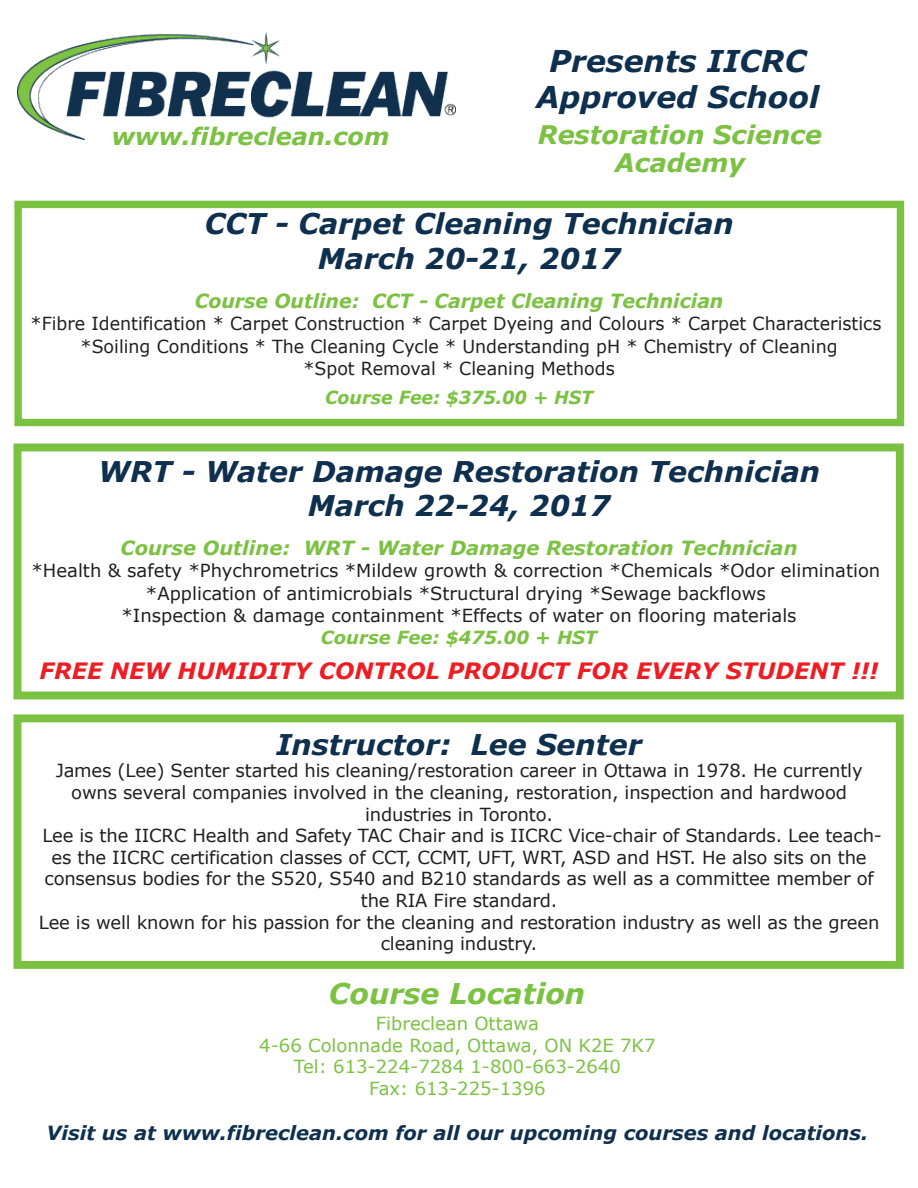
<style>
.page{position:relative;width:918px;height:1188px;background:#fff}
.page>*{position:absolute;margin:0;border:0;box-sizing:border-box;transform-origin:0 0}
.t1{font:italic 700 30px/36px "Verdana";color:#0e2f4e;text-align:center}
.t2{font:italic 700 28.5px/34.2px "Verdana";color:#0e2f4e;text-align:center}
.t3{font:italic 700 28.5px "Verdana";color:#7bc142}
.t4{font:italic 700 25.5px/28.5px "Verdana";color:#7bc142;text-align:center}
.t5{font:italic 700 24px "Verdana";color:#7bc142}
.t6{font:italic 700 22.5px "Verdana";color:#ee1d23}
.t7{font:italic 700 19.5px "Verdana";color:#7bc142}
.t8{font:italic 700 19.5px "Verdana";color:#0e2f4e}
.t9{font:18px/21.6px "Verdana";letter-spacing:-.01em;color:#231f20;text-align:center}
.t10{font:18px/21.6px "Verdana";color:#7bc142;text-align:center}
.t11{font:italic 700 18px "Verdana";color:#7bc142}
</style>
<div class="page">
<div style="left:14px;top:201px;width:890px;height:225px;border:7px solid #7bc142"></div>
<div style="left:13px;top:444px;width:891px;height:255px;border:8px solid #7bc142"></div>
<img style="left:17px;top:32px;width:439px;height:108px">
<div style="left:14px;top:714px;width:890px;height:255px;border:8px solid #7bc142"></div>
<h3 class="t5" style="left:111px;top:120px;width:280px">www.fibreclean.com</h3>
<h1 class="t1" style="left:536px;top:42px;width:285px">Presents IICRC<br>Approved School</h1>
<h3 class="t4" style="left:538px;top:120px;width:286px">Restoration Science<br>Academy</h3>
<h2 class="t2" style="left:205px;top:206px;width:530px">CCT - Carpet Cleaning Technician<br>March 20-21, 2017</h2>
<p class="t7" style="left:195px;top:287px;width:530px">Course Outline: CCT - Carpet Cleaning Technician</p>
<p class="t9" style="left:31px;top:312px;width:852px;line-height:22.5px">*Fibre Identification * Carpet Construction * Carpet Dyeing and Colours * Carpet Characteristics *Soiling Conditions * The Cleaning Cycle * Understanding pH * Chemistry of Cleaning<br>*Spot Removal * Cleaning Methods</p>
<p class="t11" style="left:325px;top:385px;width:270px">Course Fee: $375.00 + HST</p>
<h2 class="t2" style="left:98px;top:454px;width:724px">WRT - Water Damage Restoration Technician<br>March 22-24, 2017</h2>
<p class="t7" style="left:121px;top:534px;width:678px">Course Outline: WRT - Water Damage Restoration Technician</p>
<p class="t9" style="left:32px;top:559px;width:850px;line-height:22.5px">*Health &amp; safety *Phychrometrics *Mildew growth &amp; correction *Chemicals *Odor elimination *Application of antimicrobials *Structural drying *Sewage backflows<br>*Inspection &amp; damage containment *Effects of water on flooring materials</p>
<p class="t11" style="left:321px;top:625px;width:278px">Course Fee: $475.00 + HST</p>
<p class="t6" style="left:39px;top:654px;width:841px">FREE NEW HUMIDITY CONTROL PRODUCT FOR EVERY STUDENT !!!</p>
<h2 class="t2" style="left:276px;top:727px;width:367px">Instructor: Lee Senter</h2>
<p class="t9" style="left:39px;top:760px;width:845px">James (Lee) Senter started his cleaning/restoration career in Ottawa in 1978. He currently owns several companies involved in the cleaning, restoration, inspection and hardwood industries in Toronto.<br>Lee is the IICRC Health and Safety TAC Chair and is IICRC Vice-chair of Standards. Lee teach&shy;es the IICRC certification classes of CCT, CCMT, UFT, WRT, ASD and HST. He also sits on the consensus bodies for the S520, S540 and B210 standards as well as a committee member of the RIA Fire standard.<br>Lee is well known for his passion for the cleaning and restoration industry as well as the green cleaning industry.</p>
<h2 class="t3" style="left:329px;top:973px;width:258px">Course Location</h2>
<p class="t10" style="left:259px;top:1012px;width:398px">Fibreclean Ottawa<br>4-66 Colonnade Road, Ottawa, ON K2E 7K7<br>Tel: 613-224-7284 1-800-663-2640<br>Fax: 613-225-1396</p>
<p class="t8" style="left:47px;top:1119px;width:823px">Visit us at www.fibreclean.com for all our upcoming courses and locations.</p>
</div>
